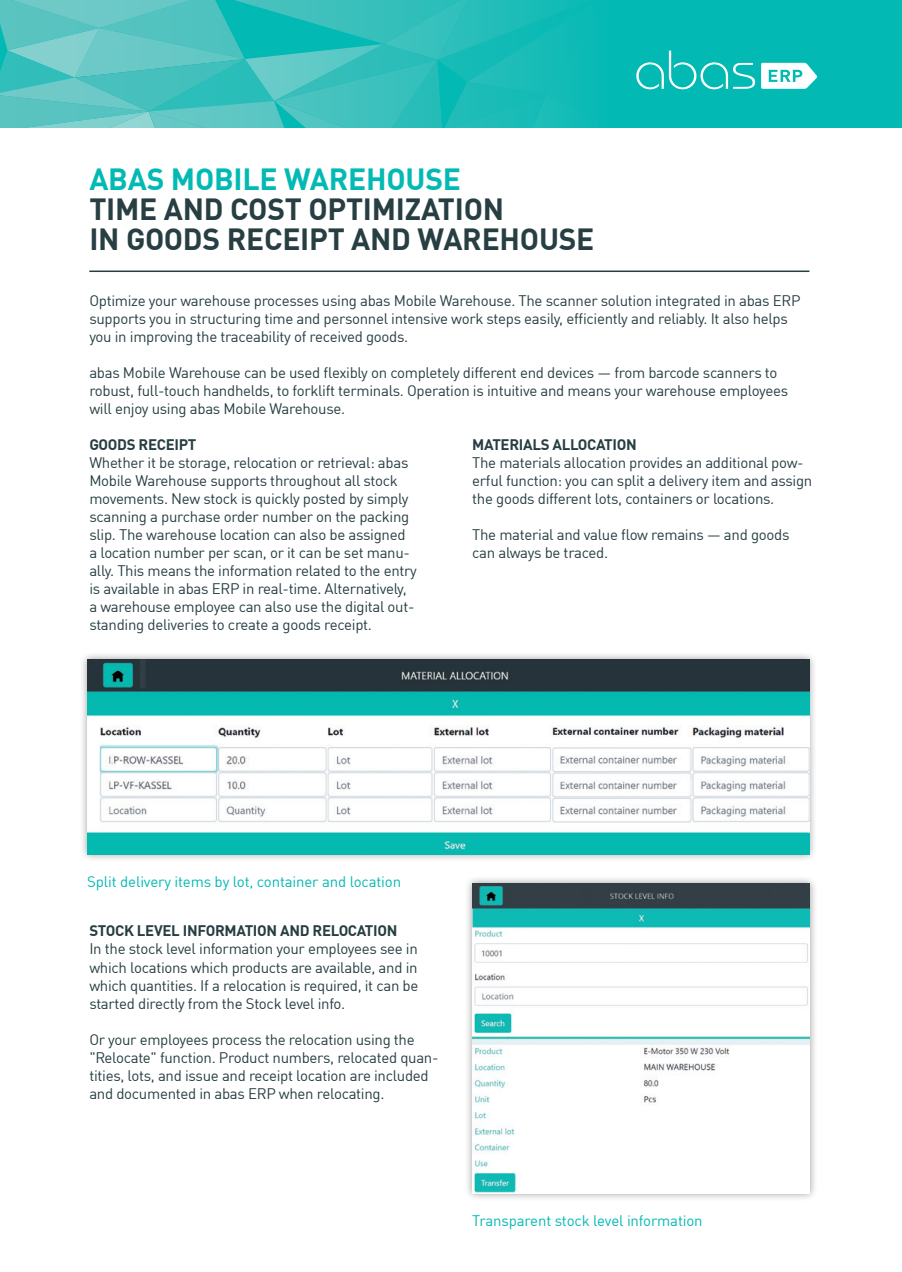
<style>
.page{position:relative;width:902px;height:1272px;background:#fff}
.page>*{position:absolute;margin:0;border:0;box-sizing:border-box;transform-origin:0 0}
.t1{font:700 30px/30px "DIN Offc";letter-spacing:-.01em;color:#273e42}
.t2{font:15px/18px "DIN Offc";letter-spacing:-.02em;color:#273e42}
.t3{font:15px "DIN Offc";letter-spacing:-.01em;color:#03b9b4}
.t4{font:700 15px "DIN Offc";letter-spacing:-.02em;color:#273e42}
.s1{color:#03b9b4}
</style>
<div class="page">
<div style="left:79px;top:651px;width:738px;height:211px;background:#231f20;opacity:.45"></div>
<img style="left:87px;top:659px;width:722px;height:195px">
<div style="left:464px;top:875px;width:353px;height:326px;background:#231f20;opacity:.45"></div>
<img style="left:472px;top:883px;width:337px;height:310px">
<div style="left:0;top:0;width:901px;height:128px;background:#03b9b4"></div>
<svg style="left:0;top:0;width:585px;height:128px;background:#3cc0bd"></svg>
<svg style="left:636px;top:51px;width:119px;height:38px"></svg>
<svg style="left:761px;top:63px;width:56px;height:26px"></svg>
<hr style="left:89px;top:270px;width:720px;height:2px;background:#273e42">
<p class="t1" style="left:89px;top:163px;width:506px"><span class="s1">ABAS MOBILE WAREHOUSE<br></span>TIME AND COST OPTIMIZATION<br>IN GOODS RECEIPT AND WAREHOUSE</p>
<p class="t2" style="left:89px;top:291px;width:712px">Optimize your warehouse processes using abas Mobile Warehouse. The scanner solution integrated in abas ERP supports you in structuring time and personnel intensive work steps easily, efficiently and reliably. It also helps you in improving the traceability of received goods.</p>
<p class="t2" style="left:89px;top:363px;width:700px">abas Mobile Warehouse can be used flexibly on completely different end devices — from barcode scanners to robust, full-touch handhelds, to forklift terminals. Operation is intuitive and means your warehouse employees will enjoy using abas Mobile Warehouse.</p>
<p class="t4" style="left:89px;top:435px;width:109px">GOODS RECEIPT</p>
<p class="t2" style="left:89px;top:453px;width:329px">Whether it be storage, relocation or retrieval: abas Mobile Warehouse supports throughout all stock movements. New stock is quickly posted by simply scanning a purchase order number on the packing slip. The warehouse location can also be assigned a location number per scan, or it can be set manu&shy;ally. This means the information related to the entry is available in abas ERP in real-time. Alternatively, a warehouse employee can also use the digital out&shy;standing deliveries to create a goods receipt.</p>
<p class="t4" style="left:472px;top:435px;width:166px">MATERIALS ALLOCATION</p>
<p class="t2" style="left:472px;top:453px;width:341px">The materials allocation provides an additional pow&shy;erful function: you can split a delivery item and assign the goods different lots, containers or locations.</p>
<p class="t2" style="left:472px;top:525px;width:319px">The material and value flow remains — and goods can always be traced.</p>
<p class="t3" style="left:87px;top:872px;width:315px">Split delivery items by lot, container and location</p>
<p class="t4" style="left:89px;top:921px;width:310px">STOCK LEVEL INFORMATION AND RELOCATION</p>
<p class="t2" style="left:89px;top:939px;width:330px;text-align:justify">In the stock level information your employees see in which locations which products are available, and in which quantities. If a relocation is required, it can be started directly from the Stock level info.</p>
<p class="t2" style="left:89px;top:1029px;width:350px">Or your employees process the relocation using the "Relocate" function. Product numbers, relocated quan&shy;tities, lots, and issue and receipt location are included and documented in abas ERP when relocating.</p>
<p class="t3" style="left:472px;top:1211px;width:232px">Transparent stock level information</p>
</div>
